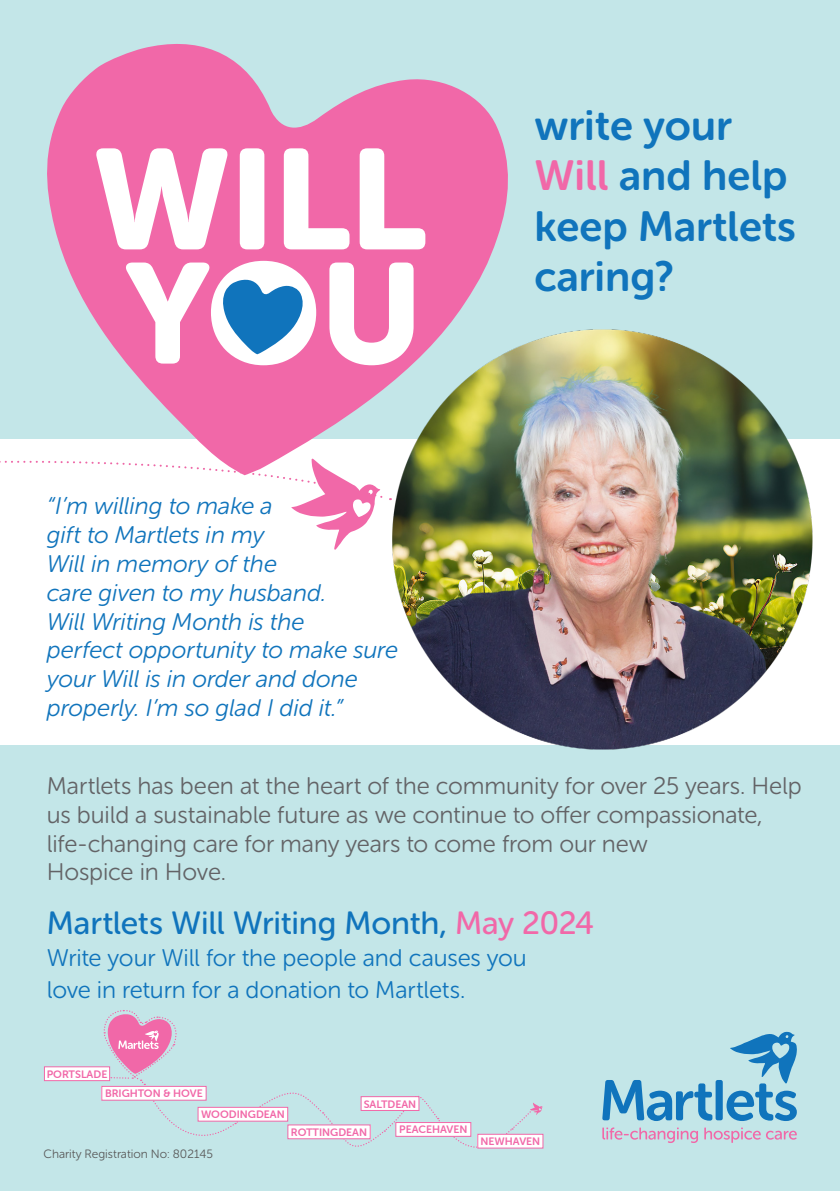
<style>
.page{position:relative;width:840px;height:1191px;background:#fff}
.page>*{position:absolute;margin:0;border:0;box-sizing:border-box;transform-origin:0 0}
.t1{font:42px/50.4px "Museo Sans Rounded 700";color:#1074bc}
.body_text_for_forms{font:32px "Museo Sans Rounded 500";letter-spacing:-.01em;color:#1074bc}
.body_text_for_forms-2{font:24px/28.8px "Museo Sans Rounded 300";letter-spacing:-.005em;color:#636366}
.body_text_for_forms-3{font:italic 24px/28.8px "Museo Sans Rounded 300";letter-spacing:-.005em;color:#1074bc}
.body_text_for_forms-4{font:24px/32px "Museo Sans Rounded 300";letter-spacing:-.005em;color:#1074bc}
.t2{font:12px "Museo Sans Rounded 300";color:#595959}
.t3{font:10.8px/19.6px "Museo Sans Rounded 700";color:#f168a8}
.s1{color:#f168a8}
</style>
<div class="page">
<div style="left:0;top:0;width:839px;height:438px;background:#c3e6e8"></div>
<div style="left:0;top:746px;width:839px;height:445px;background:#c3e6e8"></div>
<svg style="left:602px;top:1080px;width:110px;height:41px"></svg>
<div style="left:715px;top:1080px;width:7px;height:40px;background:#1074bc;border-radius:2px"></div>
<svg style="left:726px;top:1031px;width:70px;height:90px"></svg>
<svg style="left:602px;top:1127px;width:95px;height:16px"></svg>
<svg style="left:704px;top:1127px;width:92px;height:15px"></svg>
<svg style="left:291px;top:475px;width:89px;height:75px"></svg>
<svg style="left:47px;top:44px;width:460px;height:431px;fill:#f168a8"></svg>
<svg style="left:96px;top:148px;width:132px;height:101px;background:#f9c1db"></svg>
<div style="left:240px;top:148px;width:24px;height:101px;background:#fff;border-radius:8px"></div>
<svg style="left:284px;top:148px;width:65px;height:101px;background:#f7b3d3"></svg>
<svg style="left:359px;top:148px;width:66px;height:101px;background:#f7b2d2"></svg>
<svg style="left:329px;top:262px;width:84px;height:103px;background:#f9bfda"></svg>
<svg style="left:125px;top:261px;width:191px;height:104px;background:#c9aad1"></svg>
<img style="left:381px;top:318px;width:441px;height:432px">
<div style="left:44px;top:1066px;width:66px;height:14px;background:#fff"></div>
<div style="left:44px;top:1066px;width:66px;height:15px;border:1px solid #f168a8"></div>
<div style="left:101px;top:1086px;width:105px;height:14px;border:1px solid #f168a8"></div>
<svg style="left:103px;top:1010px;width:439px;height:138px"></svg>
<p class="body_text_for_forms-3" style="left:47px;top:492px;width:227px">“I’m willing to make a</p>
<p class="body_text_for_forms-3" style="left:47px;top:520px;width:219px">gift to Martlets in my</p>
<p class="body_text_for_forms-3" style="left:47px;top:549px;width:231px">Will in memory of the</p>
<p class="body_text_for_forms-3" style="left:47px;top:578px;width:281px">care given to my husband.</p>
<p class="body_text_for_forms-3" style="left:47px;top:607px;width:259px">Will Writing Month is the</p>
<p class="body_text_for_forms-3" style="left:47px;top:636px;width:352px">perfect opportunity to make sure your Will is in order and done</p>
<p class="body_text_for_forms-3" style="left:47px;top:693px;width:297px">properly. I’m so glad I did it.”</p>
<p class="t1" style="left:534px;top:100px;width:263px">write your<br><span class="s1">Will</span> and help keep Martlets caring?</p>
<p class="body_text_for_forms-2" style="left:47px;top:771px;width:756px">Martlets has been at the heart of the community for over 25 years. Help us build a sustainable future as we continue to offer compassionate, life-changing care for many years to come from our new<br>Hospice in Hove.</p>
<p class="body_text_for_forms" style="left:47px;top:905px;width:548px">Martlets Will Writing Month, <span class="s1">May 2024</span></p>
<p class="body_text_for_forms-4" style="left:47px;top:941px;width:481px">Write your Will for the people and causes you love in return for a donation to Martlets.</p>
<p class="t3" style="left:105px;top:1064px;width:99px;text-indent:-58px">PORTSLADE<br>BRIGHTON &amp; HOVE</p>
<p class="t3" style="left:201px;top:1104px;width:85px">WOODINGDEAN</p>
<p class="t3" style="left:363px;top:1094px;width:54px">SALTDEAN</p>
<p class="t3" style="left:399px;top:1120px;width:70px">PEACEHAVEN</p>
<p class="t3" style="left:291px;top:1122px;width:78px">ROTTINGDEAN</p>
<p class="t2" style="left:43px;top:1147px;width:171px">Charity Registration No: 802145</p>
<p class="t3" style="left:480px;top:1131px;width:61px">NEWHAVEN</p>
</div>
